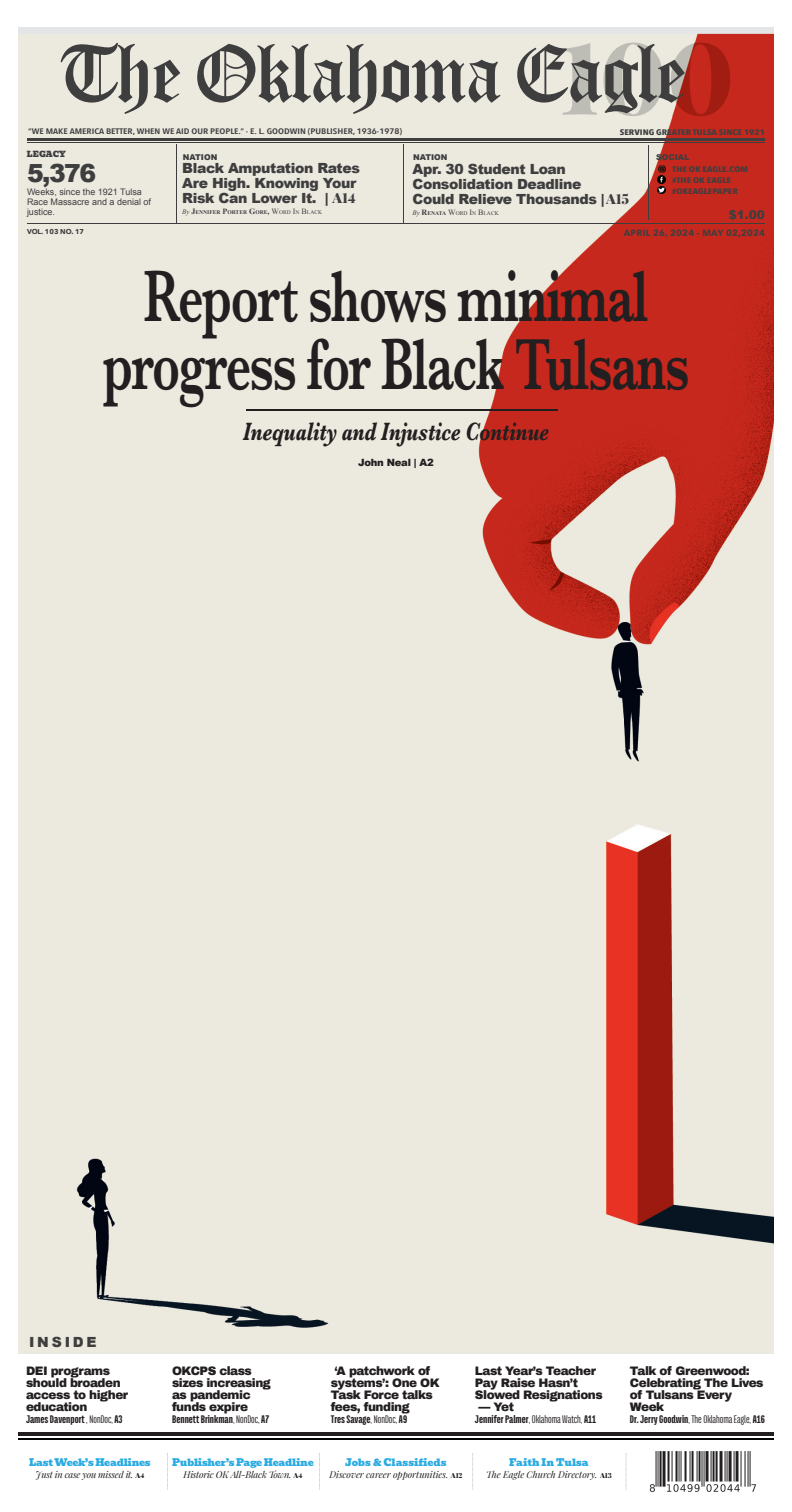
<style>
.page{position:relative;width:792px;height:1512px;background:#fff}
.page>*{position:absolute;margin:0;border:0;box-sizing:border-box;transform-origin:0 0}
.t1{font:600 75px/68px "Baskerville";letter-spacing:-.025em;color:#231f20;text-align:center;scale:.67 1}
.t2{font:60px "Old English Five";letter-spacing:-.05em;color:#3e3e3f}
.t3{font:italic 700 26px "Baskerville";letter-spacing:-.01em;color:#231f20;scale:.77 1}
.t4{font:900 25px "Arial";color:#3e3e3f}
.t5{font:900 14px/15px "Arial";letter-spacing:-.025em;color:#3e3e3f}
.t6{font:900 12px/12px "Archivo";letter-spacing:-.04em;color:#231f20}
.t7{font:900 12px "Titular";color:#231f20}
.t8{font:900 12px "Arial";color:#3e3e3f}
.t9{font:10px "Bevan";letter-spacing:-.025em;color:#2aabe1}
.t10{font:10px "Bevan";color:#2aabe1}
.t11{font:900 10px "Arial";letter-spacing:-.025em;color:#231f20}
.t12{font:italic 9.2px "Playfair Display";color:#231f20}
.t13{font:italic 9.2px "Playfair Display";letter-spacing:-.02em;color:#231f20}
.t14{font:9px/10px "Arial";color:#3e3e3f}
.t15{font:700 9px "Avenir Next";letter-spacing:.025em;color:#3e3e3f}
.t16{font:600 8px "Avenir Next Condensed";color:#3e3e3f;scale:1.25 1}
.t17{font:700 8px/11px "Avenir Next Condensed";color:#3e3e3f;scale:1.25 1}
.t18{font:900 8px "Arial";color:#3e3e3f}
.t19{font:8px "Bevan";color:#3e3e3f}
.t20{font:700 7px "Avenir Next";color:#3e3e3f}
.t21{font:700 5.6px "Times New Roman";color:#3e3e3f}
.t22{font:5.6px "Times New Roman";color:#3e3e3f}
.s1{font-family:"Playfair Display"}
.s2{font-weight:400;font-style:italic;font-size:7px}
.s3{font-size:8px}
.s4{font-weight:400;font-size:8px}
.s5{font-weight:400}
.s6{font-style:italic;font-size:7px}
.s7{font-weight:700;font-size:8px}
.s8{font-weight:700}
.s9{font-weight:900;font-style:normal;font-size:7px}
</style>
<div class="page">
<img style="left:18px;top:34px;width:756px;height:1320px">
<svg style="left:167px;top:1453px;width:1px;height:37px"></svg>
<img style="left:649px;top:1451px;width:108px;height:41px">
<svg style="left:319px;top:1453px;width:1px;height:37px"></svg>
<svg style="left:626px;top:1453px;width:1px;height:37px"></svg>
<hr style="left:27px;top:138px;width:738px;height:3px;background:#3e3e3f">
<hr style="left:27px;top:143px;width:738px;height:1px;background:#3e3e3f">
<hr style="left:27px;top:223px;width:738px;height:1px;background:#3e3e3f">
<hr style="left:177px;top:144px;width:1px;height:78px;background:#3e3e3f">
<hr style="left:649px;top:145px;width:1px;height:75px;background:#3e3e3f">
<img style="left:562px;top:43px;width:168px;height:73px">
<hr style="left:18px;top:1438px;width:756px;height:1px;background:#040503">
<hr style="left:18px;top:1439px;width:756px;height:1px;background:#040503">
<hr style="left:18px;top:1432px;width:756px;height:4px;background:#231f20">
<svg style="left:658px;top:166px;width:7px;height:28px"></svg>
<hr style="left:403px;top:144px;width:1px;height:78px;background:#3e3e3f">
<hr style="left:246px;top:409px;width:312px;height:2px;background:#231f20">
<h2 class="t2" style="left:56px;top:46px;width:631px">The Oklahoma Eagle</h2>
<p class="t16" style="left:28px;top:124px;width:301px">“WE MAKE AMERICA BETTER, WHEN WE AID OUR PEOPLE.” - E. L. GOODWIN (PUBLISHER, 1936-1978)</p>
<p class="t17" style="left:620px;top:126px;width:118px">SERVING GREATER TULSA SINCE 1921</p>
<h3 class="t4" style="left:27px;top:155px;width:71px">5,376</h3>
<p class="t14" style="left:27px;top:187px;width:126px">Weeks, since the 1921 Tulsa<br>Race Massacre and a denial of justice.</p>
<p class="t19" style="left:27px;top:148px;width:40px">LEGACY</p>
<p class="t18" style="left:183px;top:151px;width:36px">NATION</p>
<p class="t18" style="left:656px;top:151px;width:35px">SOCIAL</p>
<p class="t18" style="left:413px;top:151px;width:36px">NATION</p>
<p class="t5" style="left:182px;top:161px;width:179px">Black Amputation Rates<br>Are High. Knowing Your<br>Risk Can Lower It. | <span class="s1">A14</span></p>
<p class="t21" style="left:182px;top:209px;width:141px"><span class="s2">By</span> <span class="s3">J</span>ENNIFER <span class="s3">P</span>ORTER <span class="s3">G</span>ORE<span class="s3">,</span> <span class="s4">W</span><span class="s5">ORD</span> <span class="s4">I</span><span class="s5">N</span> <span class="s4">B</span><span class="s5">LACK</span></p>
<p class="t5" style="left:412px;top:161px;width:218px">Apr. 30 Student Loan<br>Consolidation Deadline<br>Could Relieve Thousands |<span class="s1">A15</span></p>
<p class="t22" style="left:412px;top:209px;width:88px"><span class="s6">By</span> <span class="s7">R</span><span class="s8">ENATA</span> <span class="s3">W</span>ORD <span class="s3">I</span>N <span class="s3">B</span>LACK</p>
<p class="t17" style="left:672px;top:163px;width:62px">THE OK EAGLE.COM #THE OK EAGLE #OKEAGLEPAPER</p>
<p class="t15" style="left:624px;top:225px;width:143px">APRIL 26, 2024 - MAY 02,2024</p>
<p class="t8" style="left:729px;top:206px;width:38px">$1.00</p>
<p class="t20" style="left:27px;top:225px;width:59px">VOL. 103 NO. 17</p>
<h1 class="t1" style="left:103px;top:262px;width:877px">Report shows minimal progress for Black Tulsans</h1>
<h3 class="t3" style="left:243px;top:413px;width:399px">Inequality and Injustice Continue</h3>
<p class="t11" style="left:358px;top:455px;width:77px">John Neal | A2</p>
<p class="t5" style="left:29px;top:1335px;width:69px">INSIDE</p>
<p class="t6" style="left:26px;top:1365px;width:104px">DEI programs should broaden access to higher education</p>
<p class="t7" style="left:26px;top:1413px;width:98px">James Davenport <span class="s5">, NonDoc,</span> A3</p>
<p class="t9" style="left:29px;top:1454px;width:123px">Last Week’s Headlines</p>
<p class="t13" style="left:36px;top:1468px;width:110px">Just in case you missed it. <span class="s9">A4</span></p>
<p class="t6" style="left:172px;top:1365px;width:100px">OKCPS class sizes increasing as pandemic funds expire</p>
<p class="t7" style="left:172px;top:1413px;width:98px">Bennett Brinkman<span class="s5">, NonDoc,</span> A7</p>
<p class="t9" style="left:172px;top:1454px;width:143px">Publisher’s Page Headline</p>
<p class="t13" style="left:184px;top:1468px;width:120px">Historic OK All-Black Town. <span class="s9">A4</span></p>
<p class="t6" style="left:331px;top:1365px;width:110px">‘A patchwork of systems’: One OK<br>Task Force talks fees, funding</p>
<p class="t7" style="left:331px;top:1413px;width:78px">Tres Savage<span class="s5">, NonDoc,</span> A9</p>
<p class="t6" style="left:475px;top:1365px;width:129px">Last Year’s Teacher<br>Pay Raise Hasn’t<br>Slowed Resignations</p>
<p class="t6" style="left:479px;top:1401px;width:37px">— Yet</p>
<p class="t7" style="left:475px;top:1413px;width:123px">Jennifer Palmer<span class="s5">, Oklahoma Watch,</span> A11</p>
<p class="t10" style="left:346px;top:1454px;width:102px">Jobs &amp; Classifieds</p>
<p class="t12" style="left:330px;top:1468px;width:134px">Discover career opportunities. <span class="s9">A12</span></p>
<p class="t10" style="left:509px;top:1454px;width:81px">Faith In Tulsa</p>
<p class="t12" style="left:486px;top:1468px;width:127px">The Eagle Church Directory. <span class="s9">A13</span></p>
<p class="t6" style="left:630px;top:1365px;width:135px">Talk of Greenwood:<br>Celebrating The Lives of Tulsans Every<br>Week</p>
<p class="t7" style="left:630px;top:1413px;width:136px">Dr. Jerry Goodwin<span class="s5">, The Oklahoma Eagle,</span> A16</p>
</div>
